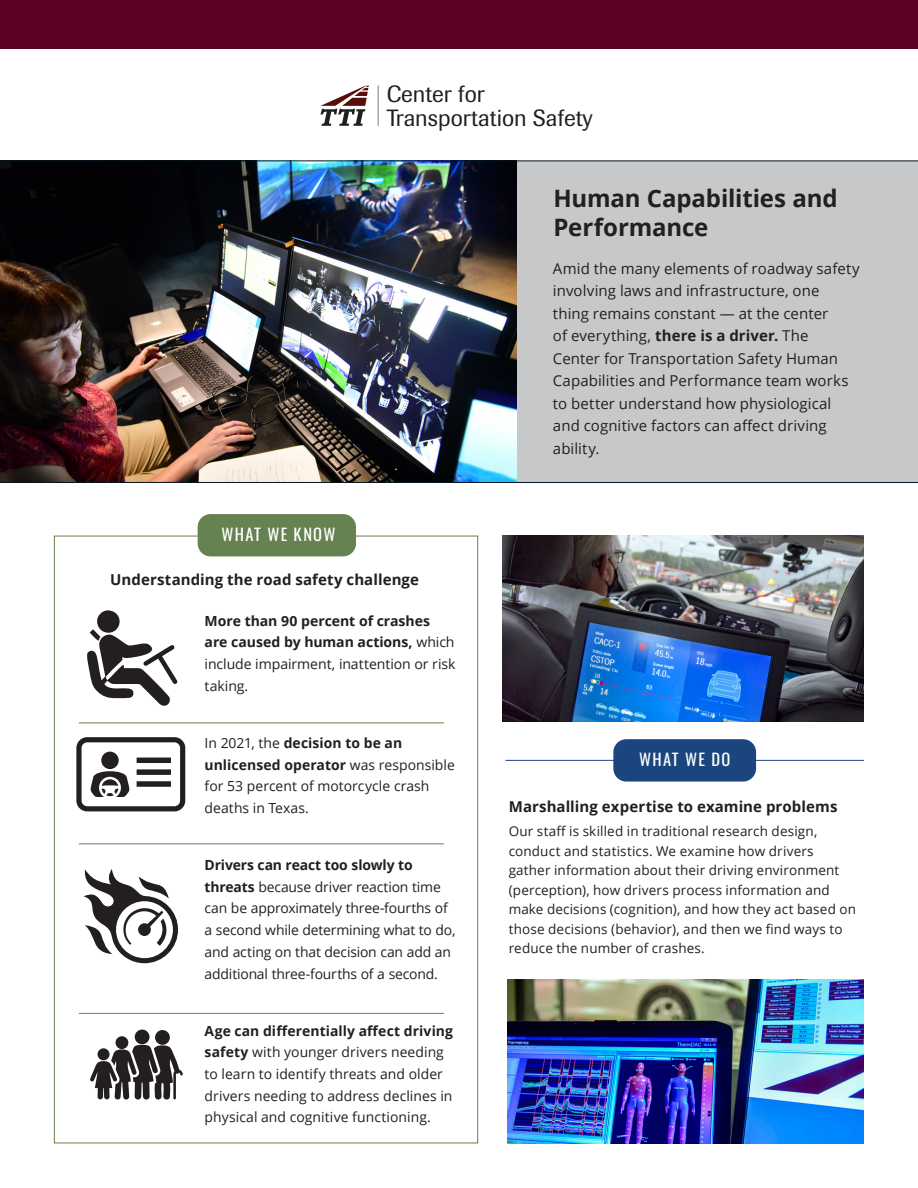
<style>
.page{position:relative;width:918px;height:1188px;background:#fff}
.page>*{position:absolute;margin:0;border:0;box-sizing:border-box;transform-origin:0 0}
.t1{font:700 24px/28.8px "Open Sans";letter-spacing:-.005em;color:#231f20}
.t2{font:23.25px/23.2px "Imago";color:#231f20}
.tab{font:16.5px "Oswald";letter-spacing:.075em;color:#fff}
.intro{font:15px/22.5px "Open Sans";letter-spacing:.005em;color:#231f20}
.t3{font:700 15px "Open Sans";letter-spacing:.005em;color:#231f20}
.t4{font:13.95px/21.6px "Open Sans";color:#231f20}
.t5{font:700 13.95px/21.6px "Open Sans";letter-spacing:-.005em;color:#231f20}
.body_copy{font:13.5px/19.5px "Open Sans";letter-spacing:.01em;color:#231f20}
.s1{font-weight:400}
.s2{font-weight:700}
</style>
<div class="page">
<div style="left:0;top:162px;width:918px;height:321px;background:#c7c8ca"></div>
<div style="left:0;top:0;width:918px;height:49px;background:#5c0024"></div>
<img style="left:0;top:161px;width:516px;height:321px">
<img style="left:508px;top:979px;width:356px;height:164px">
<hr style="left:0;top:482px;width:918px;height:1px;background:#011622">
<hr style="left:0;top:160px;width:918px;height:1px;background:#011622">
<hr style="left:378px;top:85px;width:1px;height:41px;background:#939598">
<svg style="left:320px;top:85px;width:49px;height:41px"></svg>
<img style="left:502px;top:536px;width:362px;height:185px">
<svg style="left:76px;top:737px;width:109px;height:74px"></svg>
<svg style="left:87px;top:610px;width:91px;height:96px"></svg>
<div style="left:135px;top:1030px;width:15px;height:14px;background:#231f20;border-radius:50%"></div>
<div style="left:155px;top:1030px;width:15px;height:15px;background:#231f20;border-radius:50%"></div>
<div style="left:116px;top:1036px;width:12px;height:13px;background:#231f20;border-radius:50%"></div>
<svg style="left:90px;top:1045px;width:93px;height:55px"></svg>
<svg style="left:84px;top:869px;width:94px;height:94px"></svg>
<div style="left:198px;top:514px;width:158px;height:42px;background:#668250;border-radius:13px"></div>
<hr style="left:505px;top:760px;width:359px;height:1px;background:#1b457e">
<div style="left:613px;top:739px;width:143px;height:43px;background:#1b457e;border-radius:13px"></div>
<hr style="left:79px;top:723px;width:365px;height:1px;background:#668250">
<hr style="left:79px;top:843px;width:365px;height:1px;background:#668250">
<hr style="left:79px;top:1013px;width:365px;height:1px;background:#668250">
<p class="t2" style="left:387px;top:83px;width:208px">Center for<br>Transportation Safety</p>
<p class="tab" style="left:222px;top:520px;width:115px">WHAT WE KNOW</p>
<p class="t3" style="left:110px;top:569px;width:310px">Understanding the road safety challenge</p>
<p class="t5" style="left:205px;top:609px;width:252px">More than 90 percent of crashes are caused by human actions, <span class="s1">which include impairment, inattention or risk taking.</span></p>
<p class="t4" style="left:205px;top:732px;width:252px">In 2021, the <span class="s2">decision to be an unlicensed operator</span> was responsible for 53 percent of motorcycle crash deaths in Texas.</p>
<p class="t4" style="left:205px;top:854px;width:252px"><span class="s2">Drivers can react too slowly to threats</span> because driver reaction time can be approximately three-fourths of a second while determining what to do, and acting on that decision can add an additional three-fourths of a second.</p>
<p class="t4" style="left:205px;top:1020px;width:250px"><span class="s2">Age can differentially affect driving safety</span> with younger drivers needing to learn to identify threats and older drivers needing to address declines in physical and cognitive functioning.</p>
<p class="t1" style="left:553px;top:184px;width:286px">Human Capabilities and<br>Performance</p>
<p class="intro" style="left:553px;top:257px;width:308px">Amid the many elements of roadway safety involving laws and infrastructure, one<br>thing remains constant — at the center<br>of everything, <span class="s2">there is a driver.</span> The<br>Center for Transportation Safety Human Capabilities and Performance team works to better understand how physiological and cognitive factors can affect driving ability.</p>
<p class="tab" style="left:639px;top:745px;width:93px">WHAT WE DO</p>
<p class="t3" style="left:509px;top:796px;width:330px">Marshalling expertise to examine problems</p>
<p class="body_copy" style="left:509px;top:821px;width:349px">Our staff is skilled in traditional research design, conduct and statistics. We examine how drivers gather information about their driving environment (perception), how drivers process information and make decisions (cognition), and how they act based on those decisions (behavior), and then we find ways to reduce the number of crashes.</p>
</div>
